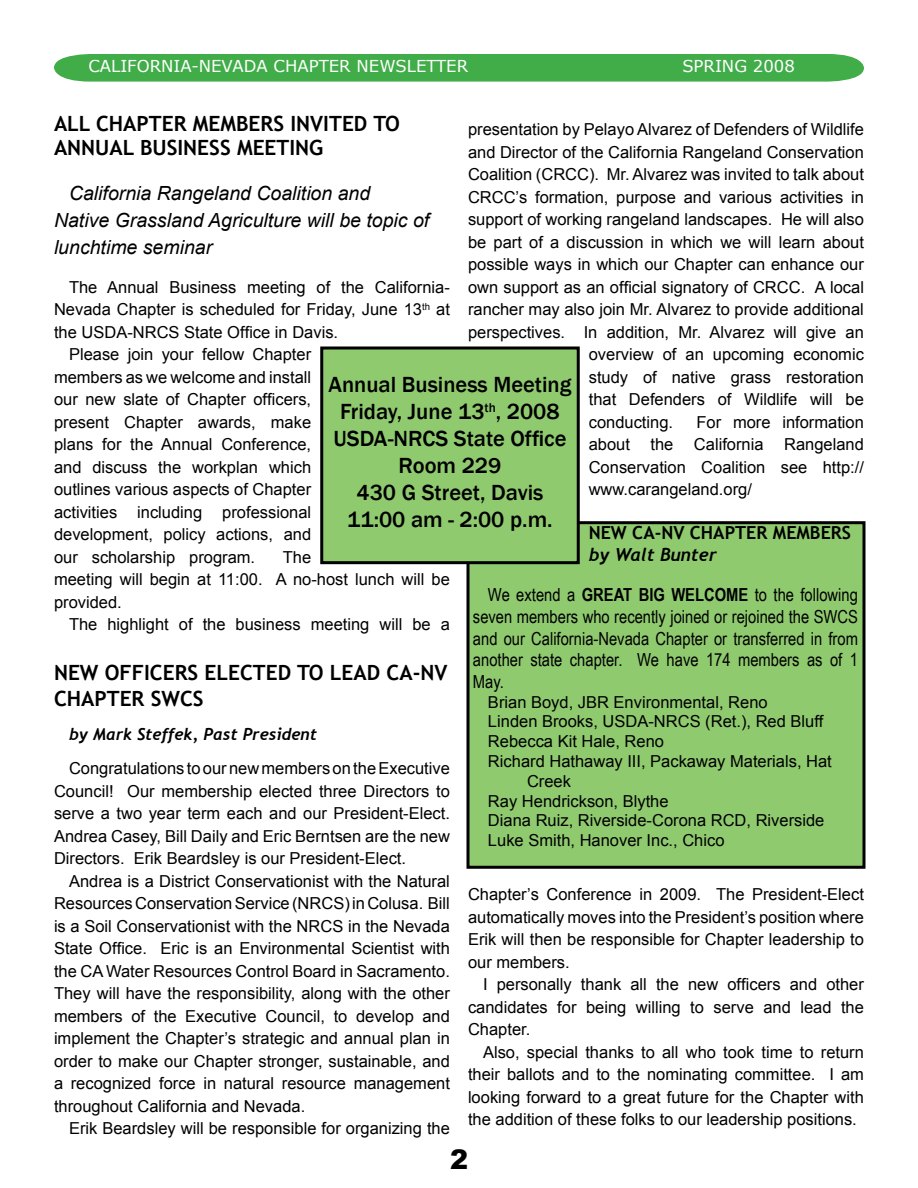
<style>
.page{position:relative;width:918px;height:1188px;background:#fff}
.page>*{position:absolute;margin:0;border:0;box-sizing:border-box;transform-origin:0 0}
.t1{font:500 22.5px/27px "Franklin Gothic";color:#000;text-align:center}
.t2{font:700 21px/24px "Trebuchet MS";color:#000}
.t3{font:italic 19.5px/27px "Arial";color:#000}
.t4{font:18px/21.6px "Arial Narrow";color:#000;text-align:justify}
.t5{font:700 18px "Trebuchet MS";color:#000}
.t6{font:italic 700 18px "Trebuchet";color:#000}
.t7{font:16.5px/22.5px "Arial";color:#000;text-align:justify}
.t8{font:16.5px "Verdana";color:#fff}
.t9{font:italic 700 16.5px "Trebuchet";color:#000}
.s1{font-weight:700}
</style>
<div class="page">
<svg style="left:54px;top:54px;width:810px;height:28px;background:#51b358"></svg>
<div style="left:88px;top:59px;width:739px;height:18px;background:#41ad49"></div>
<div style="left:87px;top:58px;width:741px;height:19px;border:2px solid #41ad49"></div>
<div style="left:468px;top:523px;width:396px;height:344px;background:#90ca6f"></div>
<div style="left:466px;top:521px;width:400px;height:348px;border:3px solid #000"></div>
<div style="left:322px;top:348px;width:256px;height:215px;background:#90ca6f"></div>
<div style="left:320px;top:346px;width:260px;height:218px;border:3px solid #000"></div>
<p class="t8" style="left:88px;top:56px;width:381px">CALIFORNIA-NEVADA CHAPTER NEWSLETTER</p>
<p class="t8" style="left:682px;top:56px;width:114px">SPRING 2008</p>
<p class="t2" style="left:54px;top:112px;width:347px">ALL CHAPTER MEMBERS INVITED TO<br>ANNUAL BUSINESS MEETING</p>
<p class="t7" style="left:468px;top:118px;width:397px">presentation by Pelayo Alvarez of Defenders of Wildlife</p>
<p class="t7" style="left:468px;top:141px;width:398px">and Director of the California Rangeland Conservation</p>
<p class="t7" style="left:468px;top:163px;width:397px">Coalition (CRCC). Mr. Alvarez was invited to talk about</p>
<p class="t7" style="left:468px;top:186px;width:397px">CRCC’s formation, purpose and various activities in</p>
<p class="t7" style="left:468px;top:208px;width:397px">support of working rangeland landscapes. He will also</p>
<p class="t7" style="left:468px;top:231px;width:397px">be part of a discussion in which we will learn about</p>
<p class="t7" style="left:468px;top:253px;width:397px">possible ways in which our Chapter can enhance our</p>
<p class="t7" style="left:468px;top:276px;width:397px">own support as an official signatory of CRCC. A local</p>
<p class="t7" style="left:468px;top:298px;width:397px">rancher may also join Mr. Alvarez to provide additional</p>
<p class="t7" style="left:468px;top:321px;width:397px">perspectives. In addition, Mr. Alvarez will give an</p>
<p class="t7" style="left:589px;top:343px;width:277px">overview of an upcoming economic</p>
<p class="t7" style="left:589px;top:366px;width:277px">study of native grass restoration</p>
<p class="t7" style="left:589px;top:388px;width:277px">that Defenders of Wildlife will be</p>
<p class="t7" style="left:589px;top:411px;width:86px">conducting.</p>
<p class="t3" style="left:54px;top:179px;width:377px;text-indent:15px">California Rangeland Coalition and<br>Native Grassland Agriculture will be topic of lunchtime seminar</p>
<p class="t7" style="left:69px;top:276px;width:382px">The Annual Business meeting of the California-</p>
<p class="t7" style="left:54px;top:298px;width:398px">Nevada Chapter is scheduled for Friday, June 13<sup>th</sup> at</p>
<p class="t7" style="left:54px;top:321px;width:286px">the USDA-NRCS State Office in Davis.</p>
<p class="t7" style="left:69px;top:343px;width:244px">Please join your fellow Chapter</p>
<p class="t7" style="left:54px;top:366px;width:259px">members as we welcome and install</p>
<p class="t7" style="left:54px;top:388px;width:259px">our new slate of Chapter officers,</p>
<p class="t7" style="left:54px;top:411px;width:259px">present Chapter awards, make</p>
<p class="t7" style="left:54px;top:433px;width:259px">plans for the Annual Conference,</p>
<p class="t7" style="left:54px;top:456px;width:259px">and discuss the workplan which</p>
<p class="t7" style="left:54px;top:478px;width:259px">outlines various aspects of Chapter</p>
<p class="t7" style="left:54px;top:501px;width:259px">activities including professional</p>
<p class="t7" style="left:54px;top:523px;width:259px">development, policy actions, and</p>
<p class="t7" style="left:54px;top:546px;width:203px">our scholarship program.</p>
<h1 class="t1" style="left:328px;top:371px;width:245px">Annual Business Meeting<br>Friday, June 13<sup>th</sup>, 2008<br>USDA-NRCS State Office<br>Room 229<br>430 G Street, Davis<br>11:00 am - 2:00 p.m.</h1>
<p class="t7" style="left:589px;top:411px;width:277px;text-indent:108px">For more information about the California Rangeland Conservation Coalition see http:// www.carangeland.org/</p>
<p class="t5" style="left:589px;top:522px;width:264px">NEW CA-NV CHAPTER MEMBERS</p>
<p class="t6" style="left:589px;top:544px;width:130px">by Walt Bunter</p>
<p class="t7" style="left:54px;top:546px;width:397px;text-align:left;text-indent:229px">The<br>meeting will begin at 11:00. A no-host lunch will be provided.</p>
<p class="t7" style="left:69px;top:613px;width:382px">The highlight of the business meeting will be a</p>
<p class="t4" style="left:473px;top:584px;width:387px;text-indent:15px">We extend a <span class="s1">GREAT BIG WELCOME</span> to the following seven members who recently joined or rejoined the SWCS and our California-Nevada Chapter or transferred in from another state chapter. We have 174 members as of 1<br>May.</p>
<p class="t7" style="left:488px;top:691px;width:281px">Brian Boyd, JBR Environmental, Reno</p>
<p class="t7" style="left:488px;top:711px;width:337px">Linden Brooks, USDA-NRCS (Ret.), Red Bluff</p>
<p class="t7" style="left:488px;top:730px;width:178px">Rebecca Kit Hale, Reno</p>
<p class="t7" style="left:488px;top:750px;width:345px">Richard Hathaway III, Packaway Materials, Hat</p>
<p class="t7" style="left:527px;top:770px;width:46px">Creek</p>
<p class="t7" style="left:488px;top:790px;width:182px">Ray Hendrickson, Blythe</p>
<p class="t7" style="left:488px;top:810px;width:338px">Diana Ruiz, Riverside-Corona RCD, Riverside</p>
<p class="t7" style="left:488px;top:829px;width:238px">Luke Smith, Hanover Inc., Chico</p>
<p class="t2" style="left:54px;top:660px;width:381px;line-height:25.2px">NEW OFFICERS ELECTED TO LEAD CA-NV<br>CHAPTER SWCS</p>
<p class="t9" style="left:69px;top:724px;width:250px">by Mark Steffek, Past President</p>
<p class="t7" style="left:54px;top:757px;width:398px;text-indent:15px">Congratulations to our new members on the Executive Council! Our membership elected three Directors to serve a two year term each and our President-Elect.<br>Andrea Casey, Bill Daily and Eric Berntsen are the new Directors. Erik Beardsley is our President-Elect.</p>
<p class="t7" style="left:54px;top:870px;width:398px;text-indent:15px">Andrea is a District Conservationist with the Natural Resources Conservation Service (NRCS) in Colusa. Bill is a Soil Conservationist with the NRCS in the Nevada State Office. Eric is an Environmental Scientist with the CA Water Resources Control Board in Sacramento.<br>They will have the responsibility, along with the other members of the Executive Council, to develop and implement the Chapter’s strategic and annual plan in order to make our Chapter stronger, sustainable, and a recognized force in natural resource management throughout California and Nevada.</p>
<p class="t7" style="left:69px;top:1117px;width:382px">Erik Beardsley will be responsible for organizing the</p>
<p class="t7" style="left:468px;top:883px;width:397px">Chapter’s Conference in 2009. The President-Elect automatically moves into the President’s position where Erik will then be responsible for Chapter leadership to our members.</p>
<p class="t7" style="left:468px;top:973px;width:398px;text-indent:15px">I personally thank all the new officers and other candidates for being willing to serve and lead the Chapter.</p>
<p class="t7" style="left:468px;top:1041px;width:397px;text-indent:15px">Also, special thanks to all who took time to return their ballots and to the nominating committee. I am looking forward to a great future for the Chapter with the addition of these folks to our leadership positions.</p>
</div>
